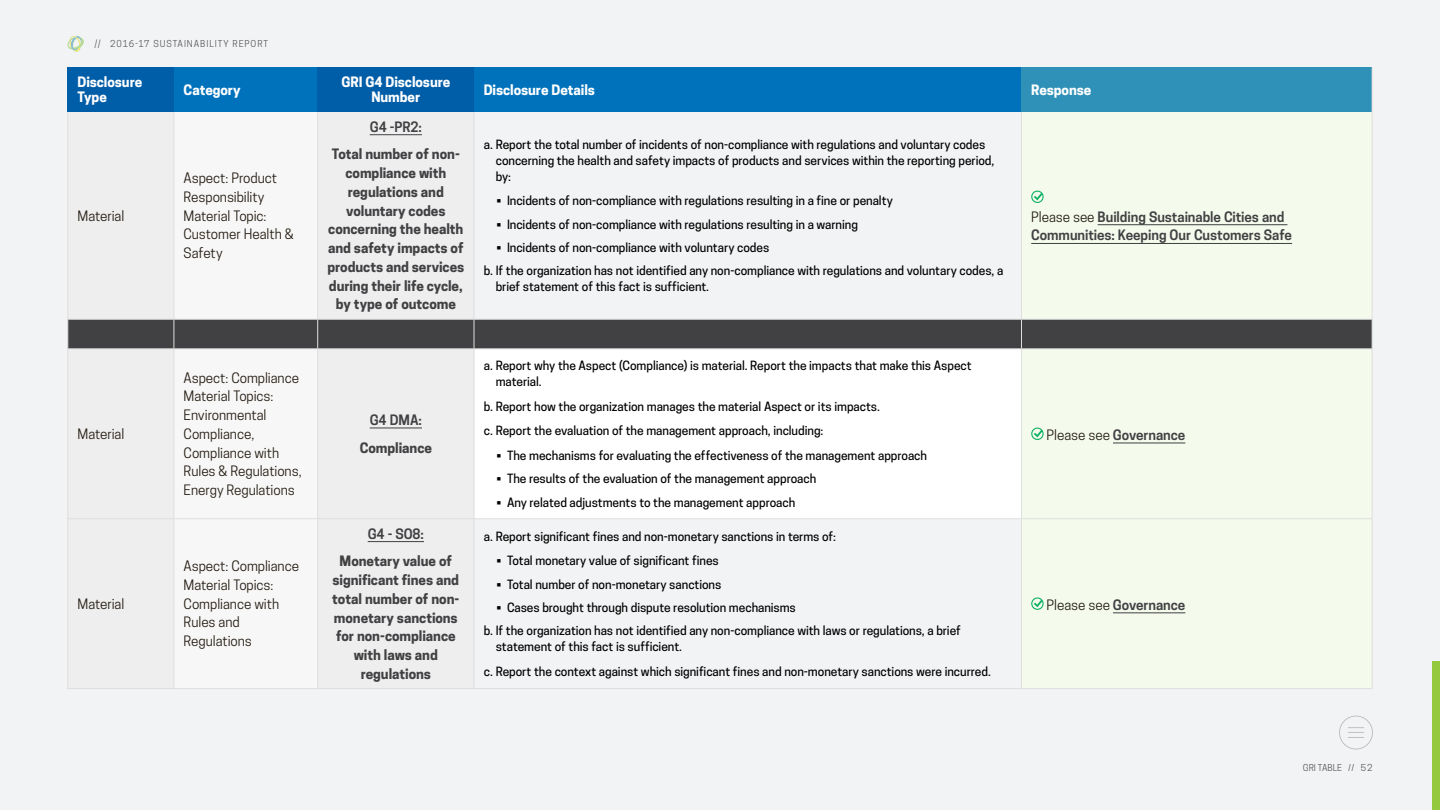
<style>
.page{position:relative;width:1440px;height:810px;background:#f2f3f4}
.page>*{position:absolute;margin:0;border:0;box-sizing:border-box;transform-origin:0 0}
.Body{font:700 13.5px/18.8px "Cooper Hewitt";letter-spacing:-.005em;color:#414042;text-align:center}
.Body-2{font:13.5px/18.8px "Cooper Hewitt";letter-spacing:-.005em;color:#241c12}
.Body-3{font:600 13.5px/18.8px "Cooper Hewitt";letter-spacing:-.005em;color:#414042}
.Body-4{font:700 13.5px/15px "Cooper Hewitt";letter-spacing:-.005em;color:#fff}
.t1{font:500 12px/15.8px "Cooper Hewitt";letter-spacing:-.005em;color:#000}
.t2{font:9px "Cooper Hewitt";letter-spacing:.095em;color:#58595b}
.s1{font-weight:400;color:#241c12}
</style>
<div class="page">
<svg style="left:67px;top:36px;width:17px;height:16px"></svg>
<div style="left:68px;top:68px;width:106px;height:44px;background:#005da7"></div>
<div style="left:174px;top:68px;width:144px;height:44px;background:#0072bc"></div>
<div style="left:318px;top:68px;width:156px;height:44px;background:#005da7"></div>
<div style="left:474px;top:68px;width:548px;height:44px;background:#0072bc"></div>
<div style="left:1022px;top:68px;width:350px;height:44px;background:#2f91b7"></div>
<svg style="left:173px;top:112px;width:301px;height:576px"></svg>
<svg style="left:175px;top:112px;width:142px;height:576px"></svg>
<svg style="left:1022px;top:112px;width:350px;height:576px"></svg>
<div style="left:474px;top:349px;width:548px;height:170px;background:#fff"></div>
<hr style="left:174px;top:112px;width:1px;height:207px;background:#dedede">
<hr style="left:317px;top:112px;width:1px;height:207px;background:#dedede">
<hr style="left:474px;top:112px;width:1px;height:207px;background:#dedede">
<hr style="left:1021px;top:112px;width:1px;height:207px;background:#dedede">
<hr style="left:68px;top:349px;width:106px;height:1px;background:#dedede">
<hr style="left:174px;top:349px;width:144px;height:1px;background:#dedede">
<hr style="left:174px;top:349px;width:1px;height:169px;background:#dedede">
<hr style="left:318px;top:349px;width:156px;height:1px;background:#dedede">
<hr style="left:317px;top:349px;width:1px;height:169px;background:#dedede">
<hr style="left:474px;top:349px;width:548px;height:1px;background:#dedede">
<hr style="left:474px;top:349px;width:1px;height:169px;background:#dedede">
<hr style="left:1022px;top:349px;width:350px;height:1px;background:#dedede">
<hr style="left:1021px;top:349px;width:1px;height:169px;background:#dedede">
<hr style="left:68px;top:518px;width:106px;height:1px;background:#dedede">
<hr style="left:174px;top:518px;width:144px;height:1px;background:#dedede">
<hr style="left:174px;top:519px;width:1px;height:169px;background:#dedede">
<hr style="left:318px;top:518px;width:156px;height:1px;background:#dedede">
<hr style="left:317px;top:519px;width:1px;height:169px;background:#dedede">
<hr style="left:474px;top:518px;width:548px;height:1px;background:#dedede">
<hr style="left:474px;top:519px;width:1px;height:169px;background:#dedede">
<hr style="left:1022px;top:518px;width:350px;height:1px;background:#dedede">
<hr style="left:1021px;top:519px;width:1px;height:169px;background:#dedede">
<hr style="left:68px;top:688px;width:106px;height:1px;background:#dedede">
<hr style="left:174px;top:688px;width:144px;height:1px;background:#dedede">
<hr style="left:318px;top:688px;width:156px;height:1px;background:#dedede">
<hr style="left:474px;top:688px;width:548px;height:1px;background:#dedede">
<hr style="left:1022px;top:688px;width:350px;height:1px;background:#dedede">
<hr style="left:1372px;top:112px;width:1px;height:207px;background:#dedede">
<hr style="left:1372px;top:349px;width:1px;height:169px;background:#dedede">
<hr style="left:1372px;top:519px;width:1px;height:169px;background:#dedede">
<hr style="left:1372px;top:68px;width:1px;height:44px;background:#dedede">
<hr style="left:68px;top:112px;width:1px;height:207px;background:#dedede">
<svg style="left:68px;top:319px;width:1305px;height:30px;background:#49484a"></svg>
<hr style="left:68px;top:349px;width:1px;height:169px;background:#dedede">
<hr style="left:68px;top:519px;width:1px;height:169px;background:#dedede">
<hr style="left:370px;top:134px;width:52px;height:1px;background:#414042">
<hr style="left:1098px;top:224px;width:189px;height:1px;background:#414042">
<hr style="left:1031px;top:243px;width:261px;height:1px;background:#414042">
<svg style="left:1031px;top:191px;width:13px;height:12px"></svg>
<hr style="left:370px;top:428px;width:52px;height:1px;background:#414042">
<hr style="left:1113px;top:443px;width:72px;height:1px;background:#414042">
<svg style="left:1031px;top:428px;width:13px;height:12px"></svg>
<hr style="left:368px;top:541px;width:56px;height:1px;background:#414042">
<hr style="left:1113px;top:612px;width:72px;height:1px;background:#414042">
<svg style="left:1031px;top:597px;width:13px;height:13px"></svg>
<div style="left:1432px;top:662px;width:8px;height:148px;background:#95c93d"></div>
<div style="left:1339px;top:716px;width:34px;height:33px;border:1px solid #58595b;border-radius:50%"></div>
<svg style="left:1348px;top:727px;width:16px;height:11px"></svg>
<p class="t2" style="left:94px;top:39px;width:175px">// 2016-17 SUSTAINABILITY REPORT</p>
<p class="Body-4" style="left:78px;top:75px;width:66px">Disclosure<br>Type</p>
<p class="Body-4" style="left:184px;top:82px;width:59px">Category</p>
<p class="Body-4" style="left:341px;top:75px;width:111px;text-align:center">GRI G4 Disclosure<br>Number</p>
<p class="Body-4" style="left:484px;top:82px;width:113px">Disclosure Details</p>
<p class="Body-4" style="left:1031px;top:82px;width:62px">Response</p>
<p class="Body-2" style="left:78px;top:206px;width:48px">Material</p>
<p class="Body-2" style="left:184px;top:169px;width:112px">Aspect: Product<br>Responsibility<br>Material Topic:<br>Customer Health &amp;<br>Safety</p>
<p class="Body-3" style="left:370px;top:117px;width:54px">G4 -PR2:</p>
<p class="Body" style="left:327px;top:145px;width:138px">Total number of non&shy;compliance with regulations and voluntary codes concerning the health and safety impacts of products and services during their life cycle, by type of outcome</p>
<p class="t1" style="left:496px;top:137px;width:500px;text-indent:-12px">a. Report the total number of incidents of non-compliance with regulations and voluntary codes concerning the health and safety impacts of products and services within the reporting period, by:</p>
<p class="t1" style="left:496px;top:193px;width:398px">• Incidents of non-compliance with regulations resulting in a fine or penalty</p>
<p class="t1" style="left:496px;top:216px;width:363px">• Incidents of non-compliance with regulations resulting in a warning</p>
<p class="t1" style="left:496px;top:240px;width:274px">• Incidents of non-compliance with voluntary codes</p>
<p class="t1" style="left:496px;top:263px;width:509px;text-indent:-12px">b. If the organization has not identified any non-compliance with regulations and voluntary codes, a brief statement of this fact is sufficient.</p>
<p class="Body-3" style="left:1031px;top:207px;width:262px"><span class="s1">Please see</span> Building Sustainable Cities and<br>Communities: Keeping Our Customers Safe</p>
<p class="Body-2" style="left:78px;top:424px;width:48px">Material</p>
<p class="Body-2" style="left:184px;top:368px;width:119px">Aspect: Compliance<br>Material Topics:<br>Environmental<br>Compliance,<br>Compliance with<br>Rules &amp; Regulations,<br>Energy Regulations</p>
<p class="Body-3" style="left:370px;top:411px;width:54px">G4 DMA:</p>
<p class="Body" style="left:360px;top:438px;width:74px">Compliance</p>
<p class="t1" style="left:496px;top:358px;width:478px;text-indent:-12px">a. Report why the Aspect (Compliance) is material. Report the impacts that make this Aspect material.</p>
<p class="t1" style="left:484px;top:398px;width:398px">b. Report how the organization manages the material Aspect or its impacts.</p>
<p class="t1" style="left:484px;top:423px;width:341px">c. Report the evaluation of the management approach, including:</p>
<p class="t1" style="left:496px;top:448px;width:432px">• The mechanisms for evaluating the effectiveness of the management approach</p>
<p class="t1" style="left:496px;top:471px;width:321px">• The results of the evaluation of the management approach</p>
<p class="t1" style="left:496px;top:494px;width:300px">• Any related adjustments to the management approach</p>
<p class="Body-3" style="left:1047px;top:426px;width:140px"><span class="s1">Please see</span> Governance</p>
<p class="Body-2" style="left:78px;top:594px;width:48px">Material</p>
<p class="Body-2" style="left:184px;top:557px;width:117px">Aspect: Compliance<br>Material Topics:<br>Compliance with<br>Rules and<br>Regulations</p>
<p class="Body-3" style="left:368px;top:524px;width:58px">G4 - SO8:</p>
<p class="Body" style="left:332px;top:552px;width:129px">Monetary value of significant fines and total number of non&shy;monetary sanctions for non-compliance with laws and regulations</p>
<p class="t1" style="left:484px;top:528px;width:354px">a. Report significant fines and non-monetary sanctions in terms of:</p>
<p class="t1" style="left:496px;top:553px;width:224px">• Total monetary value of significant fines</p>
<p class="t1" style="left:496px;top:576px;width:226px">• Total number of non-monetary sanctions</p>
<p class="t1" style="left:496px;top:600px;width:301px">• Cases brought through dispute resolution mechanisms</p>
<p class="t1" style="left:496px;top:623px;width:467px;text-indent:-12px">b. If the organization has not identified any non-compliance with laws or regulations, a brief statement of this fact is sufficient.</p>
<p class="t1" style="left:484px;top:663px;width:509px">c. Report the context against which significant fines and non-monetary sanctions were incurred.</p>
<p class="Body-3" style="left:1047px;top:595px;width:140px"><span class="s1">Please see</span> Governance</p>
<p class="t2" style="left:1303px;top:762px;width:26px">GRI Table</p>
<p class="t2" style="left:1348px;top:762px;width:26px">// 52</p>
</div>
